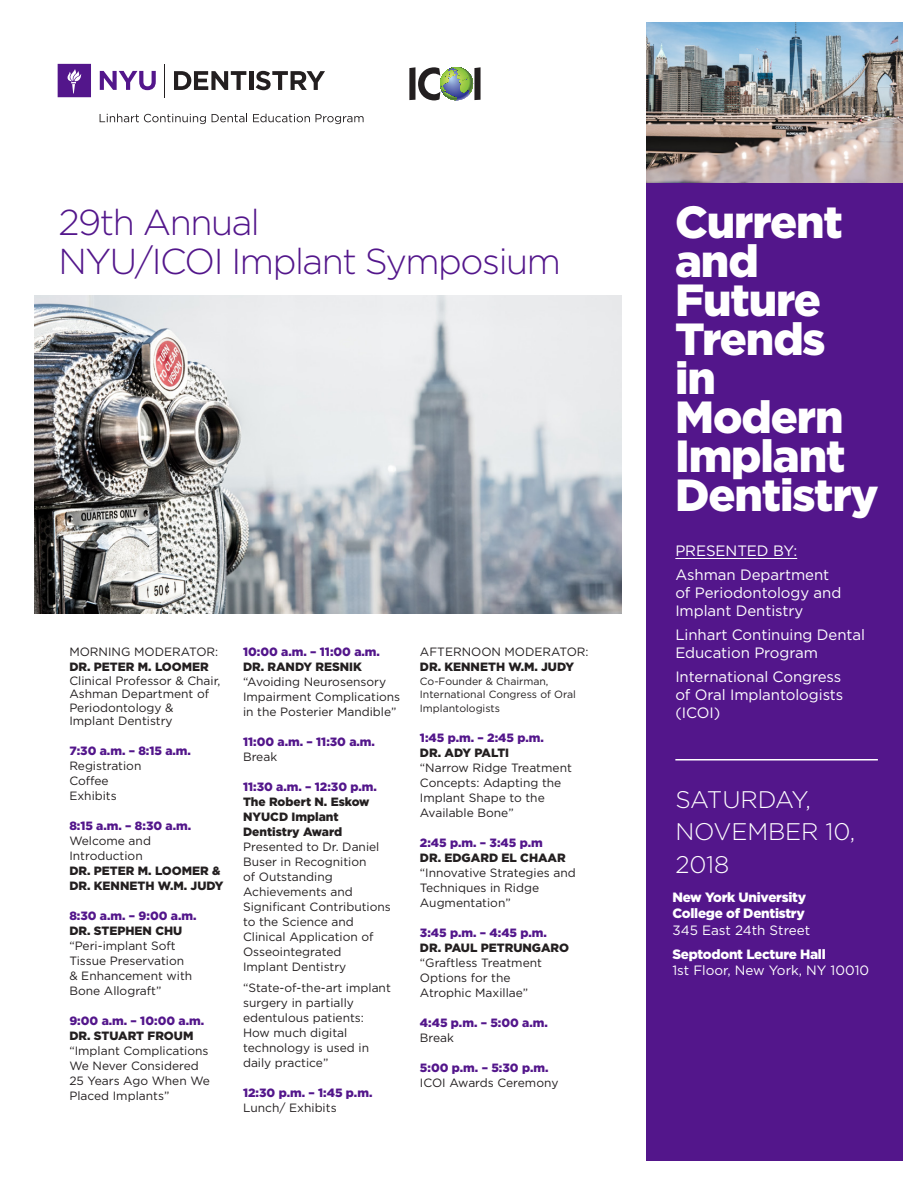
<style>
.page{position:relative;width:918px;height:1188px;background:#fff}
.page>*{position:absolute;margin:0;border:0;box-sizing:border-box;transform-origin:0 0}
.Body{font:900 45px/39px "Gotham";letter-spacing:-.025em;color:#fff}
.t1{font:300 36px "Gotham";letter-spacing:-.04em;color:#53168b}
.Body-2{font:300 24px "Gotham";letter-spacing:-.005em;color:#fff}
.Body-3{font:15px/18px "Gotham";letter-spacing:-.005em;color:#fff}
.t2{font:900 13.5px "Gotham";letter-spacing:-.02em;color:#fff}
.t3{font:13.5px "Gotham";color:#fff}
.t4{font:12px/15px "Gotham";color:#231f20}
.t5{font:900 12px "Gotham";color:#53168b}
.t6{font:900 12px/15px "Gotham";color:#231f20}
.t7{font:10.5px/13.5px "Gotham";color:#231f20}
.s1{font-weight:900}
</style>
<div class="page">
<img style="left:34px;top:296px;width:588px;height:318px">
<svg style="left:409px;top:67px;width:72px;height:33px"></svg>
<svg style="left:174px;top:71px;width:72px;height:19px"></svg>
<hr style="left:249px;top:71px;width:4px;height:19px;background:#231f20">
<svg style="left:256px;top:71px;width:69px;height:19px"></svg>
<hr style="left:165px;top:64px;width:1px;height:33px;background:#231f20">
<svg style="left:100px;top:71px;width:56px;height:19px"></svg>
<svg style="left:58px;top:64px;width:33px;height:33px"></svg>
<svg style="left:100px;top:114px;width:106px;height:10px"></svg>
<svg style="left:212px;top:114px;width:35px;height:8px"></svg>
<svg style="left:253px;top:114px;width:57px;height:8px"></svg>
<svg style="left:316px;top:114px;width:48px;height:10px"></svg>
<div style="left:646px;top:22px;width:257px;height:1139px;background:#53168b"></div>
<img style="left:646px;top:22px;width:257px;height:160px">
<hr style="left:675px;top:558px;width:122px;height:1px;background:#fff">
<hr style="left:675px;top:759px;width:203px;height:1px;background:#fff">
<p class="t1" style="left:58px;top:199px;width:203px">29th Annual</p>
<p class="t1" style="left:58px;top:238px;width:504px">NYU/ICOI Implant Symposium</p>
<p class="t4" style="left:69px;top:644px;width:151px">MORNING MODERATOR:</p>
<p class="t6" style="left:69px;top:659px;width:141px">DR. PETER M. LOOMER</p>
<p class="t4" style="left:69px;top:673px;width:153px;line-height:13.5px">Clinical Professor &amp; Chair,<br>Ashman Department of<br>Periodontology &amp;<br>Implant Dentistry</p>
<p class="t5" style="left:69px;top:743px;width:123px">7:30 a.m. – 8:15 a.m.</p>
<p class="t4" style="left:69px;top:758px;width:74px">Registration</p>
<p class="t4" style="left:69px;top:773px;width:41px">Coffee</p>
<p class="t4" style="left:69px;top:788px;width:49px">Exhibits</p>
<p class="t5" style="left:69px;top:818px;width:123px">8:15 a.m. – 8:30 a.m.</p>
<p class="t4" style="left:69px;top:833px;width:83px">Welcome and<br>Introduction</p>
<p class="t6" style="left:69px;top:863px;width:156px">DR. PETER M. LOOMER &amp;<br>DR. KENNETH W.M. JUDY</p>
<p class="t5" style="left:69px;top:908px;width:129px">8:30 a.m. – 9:00 a.m.</p>
<p class="t6" style="left:69px;top:923px;width:114px">DR. STEPHEN CHU</p>
<p class="t4" style="left:69px;top:938px;width:124px">“Peri-implant Soft<br>Tissue Preservation &amp; Enhancement with<br>Bone Allograft”</p>
<p class="t5" style="left:69px;top:1013px;width:136px">9:00 a.m. – 10:00 a.m.</p>
<p class="t6" style="left:69px;top:1028px;width:126px">DR. STUART FROUM</p>
<p class="t4" style="left:69px;top:1043px;width:142px">“Implant Complications<br>We Never Considered<br>25 Years Ago When We<br>Placed Implants”</p>
<p class="t5" style="left:243px;top:644px;width:138px">10:00 a.m. – 11:00 a.m.</p>
<p class="t6" style="left:243px;top:659px;width:120px">DR. RANDY RESNIK</p>
<p class="t4" style="left:243px;top:674px;width:159px">“Avoiding Neurosensory<br>Impairment Complications in the Posterier Mandible”</p>
<p class="t5" style="left:243px;top:734px;width:133px">11:00 a.m. – 11:30 a.m.</p>
<p class="t4" style="left:243px;top:749px;width:36px">Break</p>
<p class="t5" style="left:243px;top:779px;width:135px">11:30 a.m. – 12:30 p.m.</p>
<p class="t6" style="left:243px;top:794px;width:128px">The Robert N. Eskow<br>NYUCD Implant<br>Dentistry Award</p>
<p class="t4" style="left:243px;top:839px;width:149px">Presented to Dr. Daniel<br>Buser in Recognition<br>of Outstanding<br>Achievements and<br>Significant Contributions to the Science and<br>Clinical Application of<br>Osseointegrated<br>Implant Dentistry</p>
<p class="t4" style="left:243px;top:980px;width:149px">“State-of-the-art implant surgery in partially edentulous patients:<br>How much digital technology is used in daily practice”</p>
<p class="t5" style="left:243px;top:1085px;width:131px">12:30 p.m. – 1:45 p.m.</p>
<p class="t4" style="left:243px;top:1100px;width:95px">Lunch/ Exhibits</p>
<p class="t4" style="left:420px;top:644px;width:170px">AFTERNOON MODERATOR:<br><span class="s1">DR. KENNETH W.M. JUDY</span></p>
<p class="t7" style="left:420px;top:674px;width:157px">Co-Founder &amp; Chairman,<br>International Congress of Oral<br>Implantologists</p>
<p class="t5" style="left:420px;top:729px;width:125px">1:45 p.m. – 2:45 p.m.</p>
<p class="t6" style="left:420px;top:745px;width:91px">DR. ADY PALTI</p>
<p class="t4" style="left:420px;top:760px;width:153px">“Narrow Ridge Treatment<br>Concepts: Adapting the<br>Implant Shape to the<br>Available Bone”</p>
<p class="t5" style="left:420px;top:834px;width:124px">2:45 p.m. – 3:45 p.m</p>
<p class="t6" style="left:420px;top:850px;width:147px">DR. EDGARD EL CHAAR</p>
<p class="t4" style="left:420px;top:865px;width:157px">“Innovative Strategies and<br>Techniques in Ridge<br>Augmentation”</p>
<p class="t5" style="left:420px;top:924px;width:129px">3:45 p.m. – 4:45 p.m.</p>
<p class="t6" style="left:420px;top:940px;width:151px">DR. PAUL PETRUNGARO</p>
<p class="t4" style="left:420px;top:955px;width:124px">“Graftless Treatment<br>Options for the<br>Atrophic Maxillae”</p>
<p class="t5" style="left:420px;top:1014px;width:130px">4:45 p.m. – 5:00 a.m.</p>
<p class="t4" style="left:420px;top:1030px;width:36px">Break</p>
<p class="t5" style="left:420px;top:1059px;width:130px">5:00 p.m. – 5:30 p.m.</p>
<p class="t4" style="left:420px;top:1075px;width:140px">ICOI Awards Ceremony</p>
<p class="Body" style="left:675px;top:203px;width:205px">Current and<br>Future<br>Trends<br>in<br>Modern<br>Implant<br>Dentistry</p>
<p class="Body-3" style="left:675px;top:542px;width:123px">PRESENTED BY:</p>
<p class="Body-3" style="left:675px;top:566px;width:167px">Ashman Department of Periodontology and<br>Implant Dentistry</p>
<p class="Body-3" style="left:675px;top:626px;width:191px">Linhart Continuing Dental<br>Education Program</p>
<p class="Body-3" style="left:675px;top:668px;width:169px">International Congress of Oral Implantologists (ICOI)</p>
<p class="Body-2" style="left:675px;top:785px;width:137px">SATURDAY,</p>
<p class="Body-2" style="left:675px;top:817px;width:182px">NOVEMBER 10,</p>
<p class="Body-2" style="left:675px;top:849px;width:55px">2018</p>
<p class="t2" style="left:672px;top:888px;width:135px">New York University</p>
<p class="t2" style="left:672px;top:904px;width:134px">College of Dentistry</p>
<p class="t3" style="left:672px;top:921px;width:139px">345 East 24th Street</p>
<p class="t2" style="left:672px;top:945px;width:155px">Septodont Lecture Hall</p>
<p class="t3" style="left:672px;top:962px;width:198px">1st Floor, New York, NY 10010</p>
</div>
